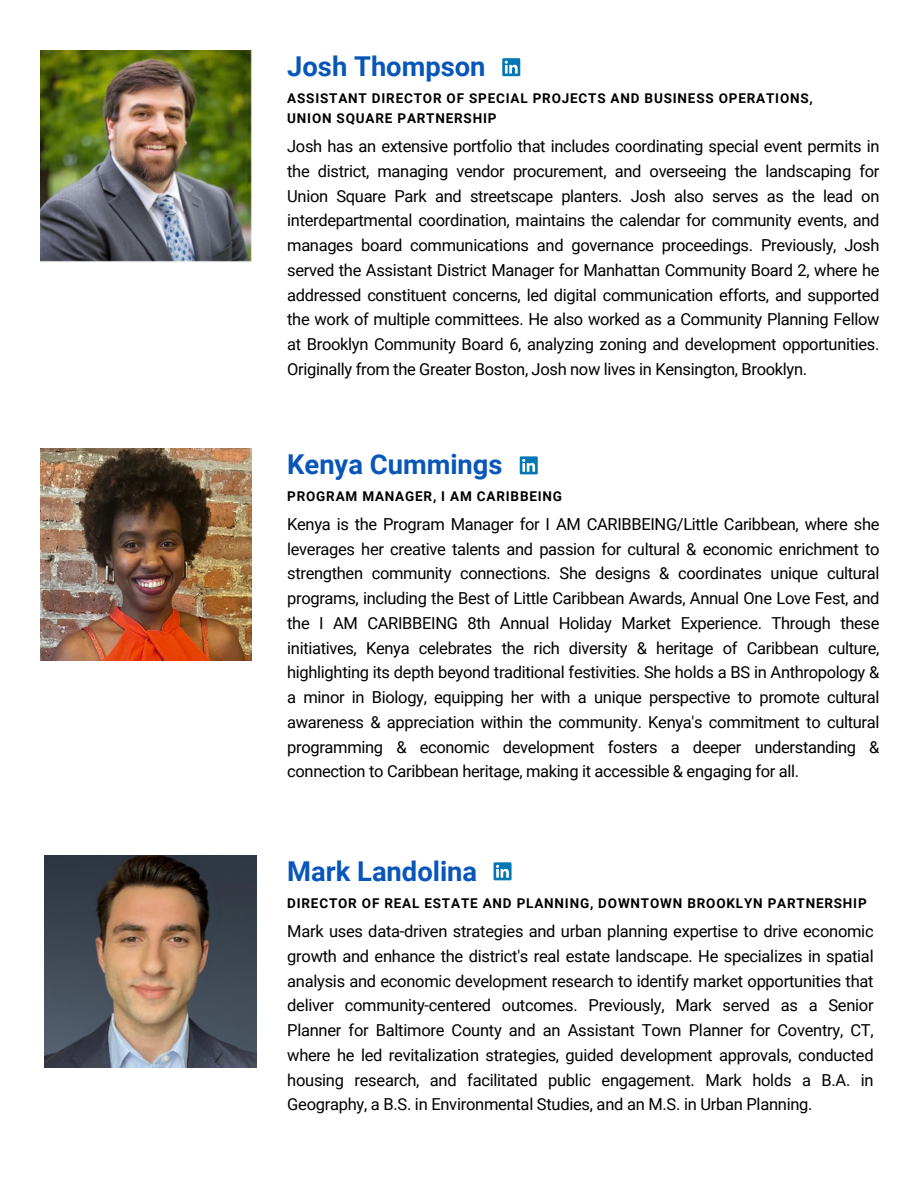
<style>
.page{position:relative;width:918px;height:1188px;background:#fff}
.page>*{position:absolute;margin:0;border:0;box-sizing:border-box;transform-origin:0 0}
.t1{font:700 27.3px "Roboto";color:#0856ba}
.t2{font:16.5px/24.8px "Roboto";letter-spacing:-.02em;color:#000;text-align:justify}
.t3{font:700 13.5px/20.2px "Roboto";letter-spacing:.06em;color:#000}
</style>
<div class="page">
<img style="left:45px;top:856px;width:212px;height:211px">
<img style="left:40px;top:448px;width:212px;height:212px">
<div style="left:520px;top:456px;width:18px;height:18px;background:#0177b5"></div>
<svg style="left:522px;top:459px;width:13px;height:13px"></svg>
<div style="left:494px;top:862px;width:18px;height:18px;background:#0177b5"></div>
<svg style="left:496px;top:865px;width:13px;height:13px"></svg>
<img style="left:40px;top:50px;width:212px;height:212px">
<div style="left:502px;top:58px;width:18px;height:18px;background:#0177b5"></div>
<svg style="left:505px;top:61px;width:13px;height:13px"></svg>
<h2 class="t1" style="left:287px;top:51px;width:200px">Josh Thompson</h2>
<p class="t3" style="left:287px;top:88px;width:527px">ASSISTANT DIRECTOR OF SPECIAL PROJECTS AND BUSINESS OPERATIONS,<br>UNION SQUARE PARTNERSHIP</p>
<p class="t2" style="left:287px;top:134px;width:594px">Josh has an extensive portfolio that includes coordinating special event permits in the district, managing vendor procurement, and overseeing the landscaping for Union Square Park and streetscape planters. Josh also serves as the lead on interdepartmental coordination, maintains the calendar for community events, and manages board communications and governance proceedings. Previously, Josh served the Assistant District Manager for Manhattan Community Board 2, where he addressed constituent concerns, led digital communication efforts, and supported the work of multiple committees. He also worked as a Community Planning Fellow at Brooklyn Community Board 6, analyzing zoning and development opportunities.<br>Originally from the Greater Boston, Josh now lives in Kensington, Brooklyn.</p>
<p class="t1" style="left:287px;top:449px;width:217px">Kenya Cummings</p>
<h1 class="t2" style="left:287px;top:512px;width:594px">Kenya is the Program Manager for I AM CARIBBEING/Little Caribbean, where she leverages her creative talents and passion for cultural &amp; economic enrichment to strengthen community connections. She designs &amp; coordinates unique cultural programs, including the Best of Little Caribbean Awards, Annual One Love Fest, and the I AM CARIBBEING 8th Annual Holiday Market Experience. Through these initiatives, Kenya celebrates the rich diversity &amp; heritage of Caribbean culture, highlighting its depth beyond traditional festivities. She holds a BS in Anthropology &amp; a minor in Biology, equipping her with a unique perspective to promote cultural awareness &amp; appreciation within the community. Kenya's commitment to cultural programming &amp; economic development fosters a deeper understanding &amp; connection to Caribbean heritage, making it accessible &amp; engaging for all.</h1>
<p class="t3" style="left:287px;top:486px;width:276px">PROGRAM MANAGER, I AM CARIBBEING</p>
<p class="t1" style="left:287px;top:856px;width:192px">Mark Landolina</p>
<p class="t3" style="left:287px;top:893px;width:581px">DIRECTOR OF REAL ESTATE AND PLANNING, DOWNTOWN BROOKLYN PARTNERSHIP</p>
<p class="t2" style="left:287px;top:919px;width:588px">Mark uses data-driven strategies and urban planning expertise to drive economic growth and enhance the district's real estate landscape. He specializes in spatial analysis and economic development research to identify market opportunities that deliver community-centered outcomes. Previously, Mark served as a Senior Planner for Baltimore County and an Assistant Town Planner for Coventry, CT, where he led revitalization strategies, guided development approvals, conducted housing research, and facilitated public engagement. Mark holds a B.A. in Geography, a B.S. in Environmental Studies, and an M.S. in Urban Planning.</p>
</div>
